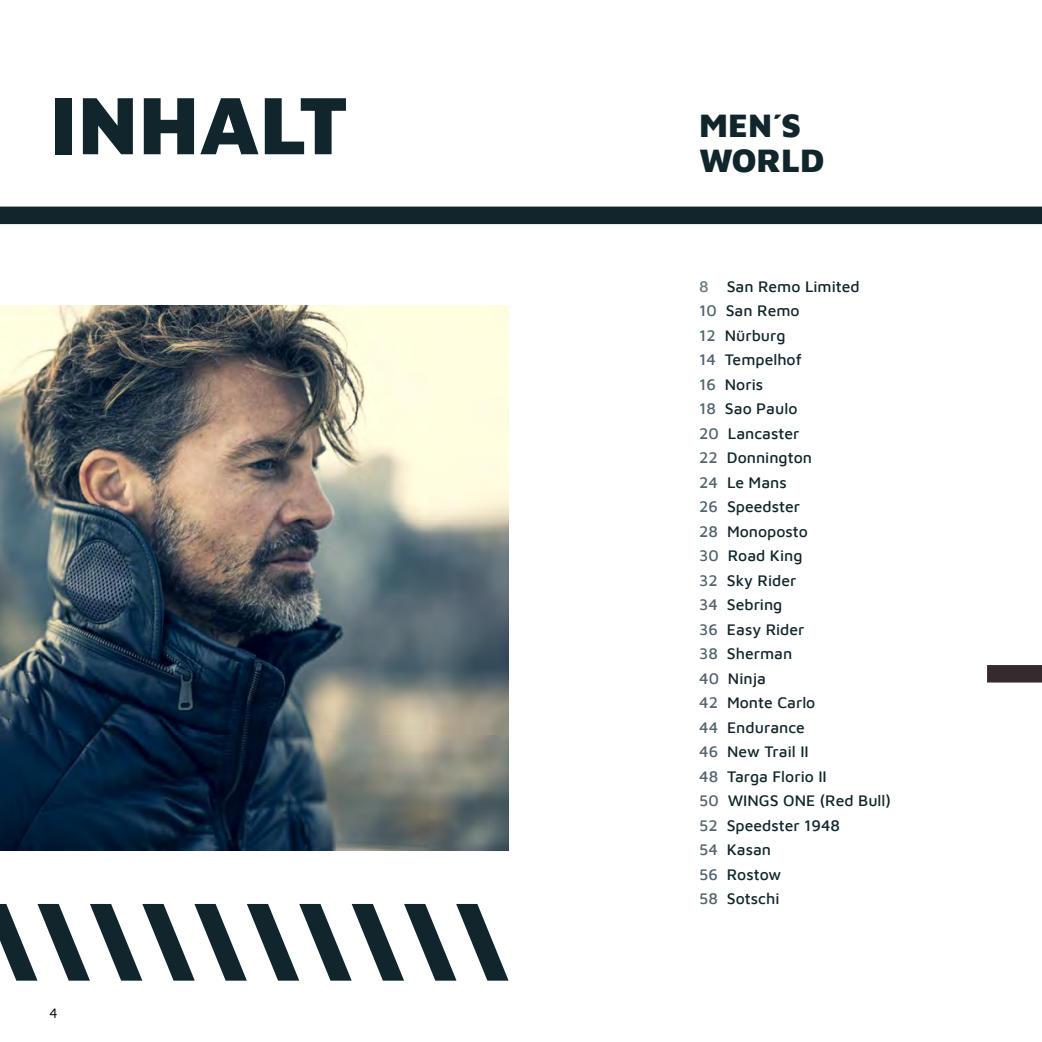
<style>
.page{position:relative;width:1042px;height:1042px;background:#fff}
.page>*{position:absolute;margin:0;border:0;box-sizing:border-box;transform-origin:0 0}
.t1{font:900 84px "Maven Pro";color:#11262c}
.t2{font:900 33.25px/35px "Maven Pro";color:#11262c}
.t3{font:500 15.75px/24.5px "Maven Pro";color:#11262c}
.t4{font:14px "Maven Pro";color:#000}
.s1{color:#697881}
.s2{color:#52646e}
</style>
<div class="page">
<div style="left:0;top:207px;width:1042px;height:17px;background:#11262c"></div>
<div style="left:987px;top:665px;width:55px;height:17px;background:#352b2c"></div>
<svg style="left:0;top:904px;width:508px;height:76px"></svg>
<img style="left:0;top:305px;width:508px;height:546px">
<h1 class="t1" style="left:50px;top:65px;width:300px">INHALT</h1>
<p class="t4" style="left:50px;top:1004px;width:10px">4</p>
<h2 class="t2" style="left:699px;top:106px;width:126px">MEN´S<br>WORLD</h2>
<p class="t3" style="left:699px;top:273px;width:193px"><span class="s1">8</span> San Remo Limited<br><span class="s2">10</span> San Remo<br><span class="s2">12</span> Nürburg<br><span class="s2">14</span> Tempelhof<br><span class="s2">16</span> Noris<br><span class="s2">18</span> Sao Paulo<br><span class="s2">20</span> Lancaster<br><span class="s2">22</span> Donnington<br><span class="s2">24</span> Le Mans<br><span class="s2">26</span> Speedster<br><span class="s2">28</span> Monoposto<br><span class="s2">30</span> Road King<br><span class="s2">32</span> Sky Rider<br><span class="s2">34</span> Sebring<br><span class="s2">36</span> Easy Rider<br><span class="s2">38</span> Sherman<br><span class="s2">40</span> Ninja<br><span class="s2">42</span> Monte Carlo<br><span class="s2">44</span> Endurance<br><span class="s2">46</span> New Trail II<br><span class="s2">48</span> Targa Florio II<br><span class="s2">50</span> WINGS ONE (Red Bull)<br><span class="s2">52</span> Speedster 1948<br><span class="s2">54</span> Kasan<br><span class="s2">56</span> Rostow<br><span class="s2">58</span> Sotschi</p>
</div>
